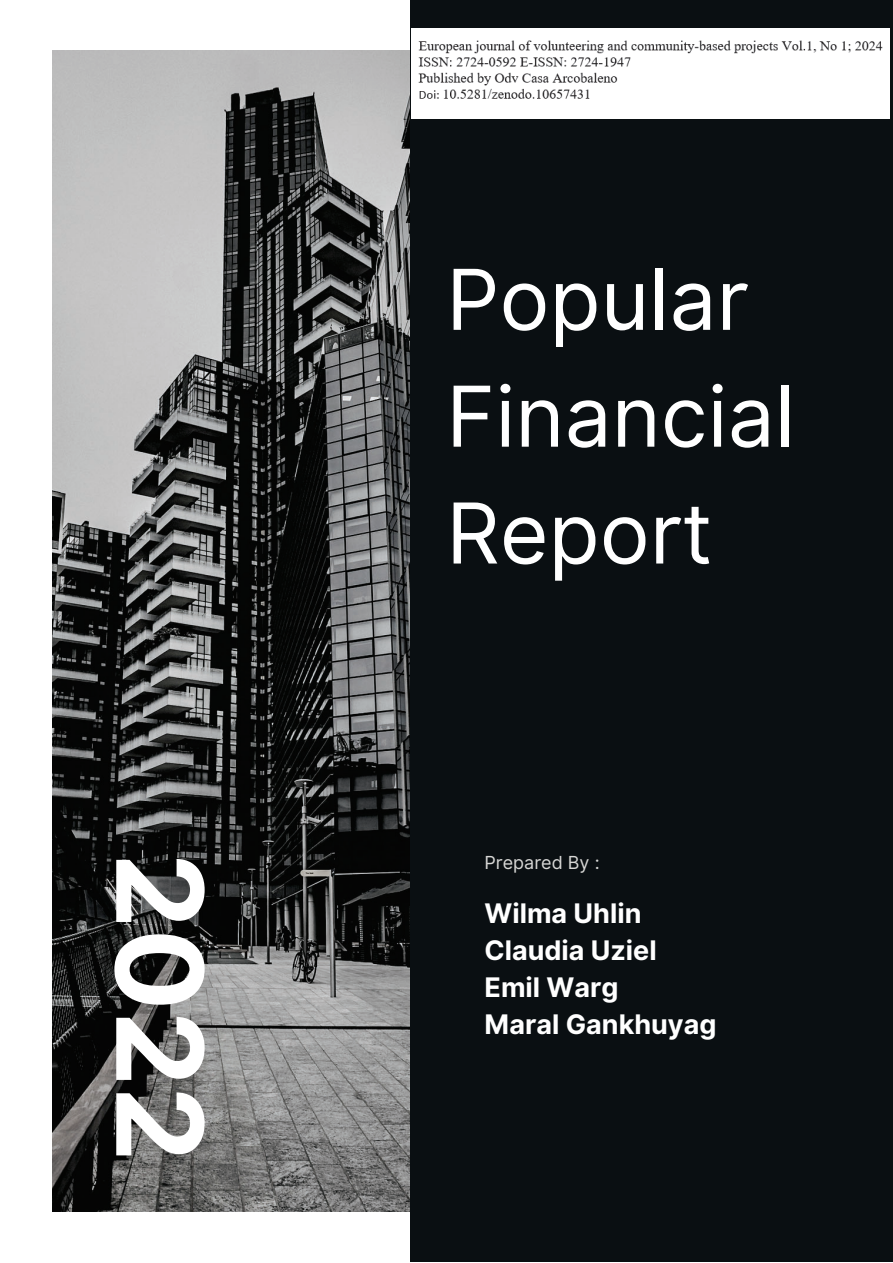
<style>
.page{position:relative;width:893px;height:1263px;background:#fff}
.page>*{position:absolute;margin:0;border:0;box-sizing:border-box;transform-origin:0 0}
.t1{font:700 119.85px "Inter";color:#fff}
.t2{font:83.85px/116.9px "Inter";color:#fff}
.t3{font:700 27px/37px "Inter";color:#fff}
.t4{font:18px "Inter";color:#d8d8d6}
</style>
<div class="page">
<img style="left:53px;top:51px;width:356px;height:1160px">
<div style="left:410px;top:0;width:482px;height:1262px;background:#0a0f12"></div>
<img style="left:412px;top:28px;width:477px;height:90px">
<h2 class="t2" style="left:446px;top:241px;width:350px">Popular<br>Financial<br>Report</h2>
<h1 class="t1" style="left:231px;top:853px;width:310px;rotate:90deg">2022</h1>
<p class="t4" style="left:484px;top:852px;width:117px">Prepared By :</p>
<p class="t3" style="left:484px;top:894px;width:233px">Wilma Uhlin<br>Claudia Uziel<br>Emil Warg<br>Maral Gankhuyag</p>
</div>
